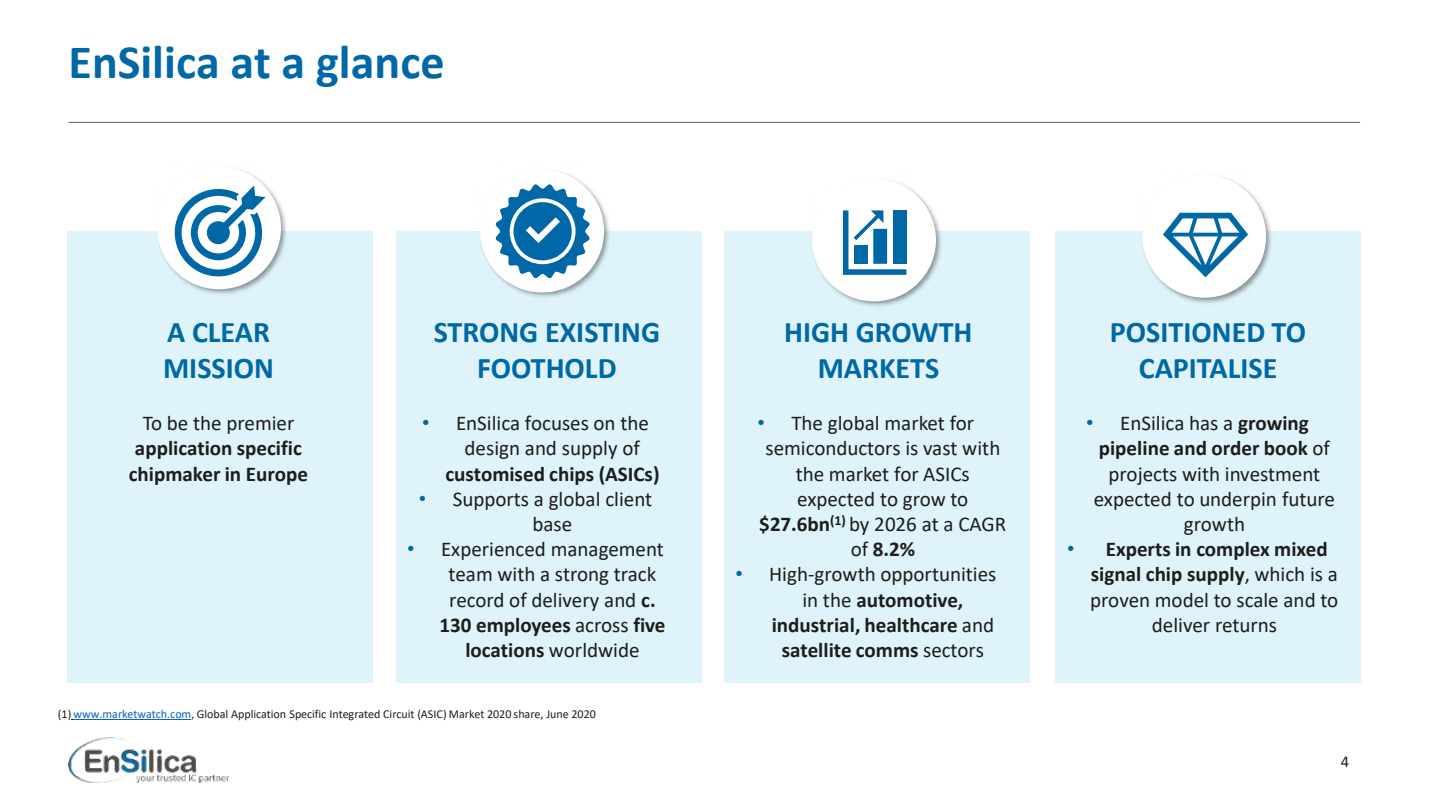
<style>
.page{position:relative;width:1440px;height:810px;background:#fff}
.page>*{position:absolute;margin:0;border:0;box-sizing:border-box;transform-origin:0 0}
.t1{font:700 48px "Calibri";color:#0068a6}
.t2{font:700 30px/36px "Calibri";color:#0068a6;text-align:center}
.t3{font:700 21.15px "Calibri";color:#1d1d1b}
.t4{font:21.15px "Calibri";color:#1d1d1b}
.t5{font:21px/25.2px "Calibri";color:#1d1d1b}
.t6{font:700 21px/25.2px "Calibri";color:#1d1d1b}
.t7{font:16.5px "Calibri";color:#1d1d1b}
.t8{font:12px "Calibri";letter-spacing:-.005em;color:#1d1d1b}
.s1{font-family:"Arial";color:#0068a6}
.s2{font-weight:700}
.s3{font-weight:400}
.s4{color:#0563c1}
.s5{font-family:"Arial";font-weight:400;color:#0068a6}
</style>
<div class="page">
<div style="left:725px;top:231px;width:305px;height:451px;background:#def4fa"></div>
<div style="left:1055px;top:231px;width:306px;height:451px;background:#def4fa"></div>
<img style="left:1144px;top:177px;width:127px;height:127px">
<div style="left:1142px;top:175px;width:124px;height:123px;background:#fff;border-radius:50%"></div>
<img style="left:816px;top:181px;width:125px;height:126px">
<div style="left:812px;top:179px;width:124px;height:122px;background:#fff;border-radius:50%"></div>
<div style="left:396px;top:231px;width:305px;height:451px;background:#def4fa"></div>
<img style="left:485px;top:172px;width:124px;height:126px">
<div style="left:480px;top:170px;width:124px;height:123px;background:#fff;border-radius:50%"></div>
<div style="left:67px;top:231px;width:306px;height:451px;background:#def4fa"></div>
<img style="left:159px;top:169px;width:127px;height:126px">
<div style="left:157px;top:167px;width:124px;height:122px;background:#fff;border-radius:50%"></div>
<svg style="left:175px;top:186px;width:91px;height:90px"></svg>
<svg style="left:495px;top:184px;width:95px;height:95px"></svg>
<svg style="left:843px;top:210px;width:63px;height:65px"></svg>
<svg style="left:1163px;top:213px;width:85px;height:64px"></svg>
<hr style="left:74px;top:719px;width:117px;height:1px;background:#0563c1">
<hr style="left:69px;top:122px;width:1291px;height:1px;background:#70706f">
<img style="left:69px;top:738px;width:159px;height:45px">
<h1 class="t1" style="left:69px;top:28px;width:377px">EnSilica at a glance</h1>
<h2 class="t2" style="left:163px;top:314px;width:113px;text-align:left">A CLEAR<br>MISSION</h2>
<h2 class="t2" style="left:784px;top:314px;width:190px">HIGH GROWTH<br>MARKETS</h2>
<h2 class="t2" style="left:434px;top:314px;width:228px">STRONG EXISTING<br>FOOTHOLD</h2>
<h2 class="t2" style="left:1110px;top:314px;width:198px">POSITIONED TO<br>CAPITALISE</h2>
<p class="t5" style="left:143px;top:410px;width:153px">To be the premier</p>
<p class="t6" style="left:129px;top:435px;width:181px">application specific chipmaker in Europe</p>
<p class="t5" style="left:465px;top:410px;width:186px;text-indent:-42px"><span class="s1">•</span> EnSilica focuses on the design and supply of</p>
<p class="t6" style="left:445px;top:461px;width:216px">customised chips (ASICs)</p>
<p class="t5" style="left:532px;top:486px;width:121px;text-indent:-114px"><span class="s1">•</span> Supports a global client base</p>
<p class="t5" style="left:449px;top:536px;width:217px;text-indent:-41px"><span class="s1">•</span> Experienced management team with a strong track record of delivery and <span class="s2">c.</span></p>
<p class="t3" style="left:439px;top:610px;width:228px">130 employees <span class="s3">across</span> five</p>
<p class="t6" style="left:465px;top:637px;width:176px">locations <span class="s3">worldwide</span></p>
<p class="t8" style="left:58px;top:706px;width:539px">(1) <span class="s4">www.marketwatch.com</span>, Global Application Specific Integrated Circuit (ASIC) Market 2020 share, June 2020</p>
<p class="t5" style="left:758px;top:410px;width:218px"><span class="s1">•</span> The global market for</p>
<p class="t5" style="left:765px;top:435px;width:236px">semiconductors is vast with</p>
<p class="t5" style="left:796px;top:460px;width:176px">the market for ASICs</p>
<p class="t5" style="left:797px;top:486px;width:173px">expected to grow to</p>
<p class="t5" style="left:759px;top:511px;width:248px"><span class="s2">$27.6bn</span><sup>(1)</sup> by 2026 at a CAGR</p>
<p class="t6" style="left:851px;top:536px;width:66px"><span class="s3">of</span> 8.2%</p>
<p class="t5" style="left:802px;top:561px;width:196px;text-indent:-67px"><span class="s1">•</span> High-growth opportunities in the <span class="s2">automotive,</span></p>
<p class="t3" style="left:772px;top:610px;width:224px">industrial, healthcare <span class="s3">and</span></p>
<p class="t6" style="left:782px;top:637px;width:204px">satellite comms <span class="s3">sectors</span></p>
<p class="t5" style="left:1086px;top:410px;width:224px"><span class="s1">•</span> EnSilica has a <span class="s2">growing</span></p>
<p class="t6" style="left:1099px;top:435px;width:233px">pipeline and order book <span class="s3">of</span></p>
<p class="t5" style="left:1109px;top:460px;width:213px">projects with investment</p>
<p class="t5" style="left:1094px;top:486px;width:243px">expected to underpin future</p>
<p class="t5" style="left:1184px;top:511px;width:63px">growth</p>
<p class="t6" style="left:1090px;top:536px;width:250px;text-indent:-23px"><span class="s5">•</span> Experts in complex mixed signal chip supply<span class="s3">, which is a proven model to scale and to</span></p>
<p class="t4" style="left:1152px;top:610px;width:127px">deliver returns</p>
<p class="t7" style="left:1341px;top:750px;width:10px">4</p>
</div>
